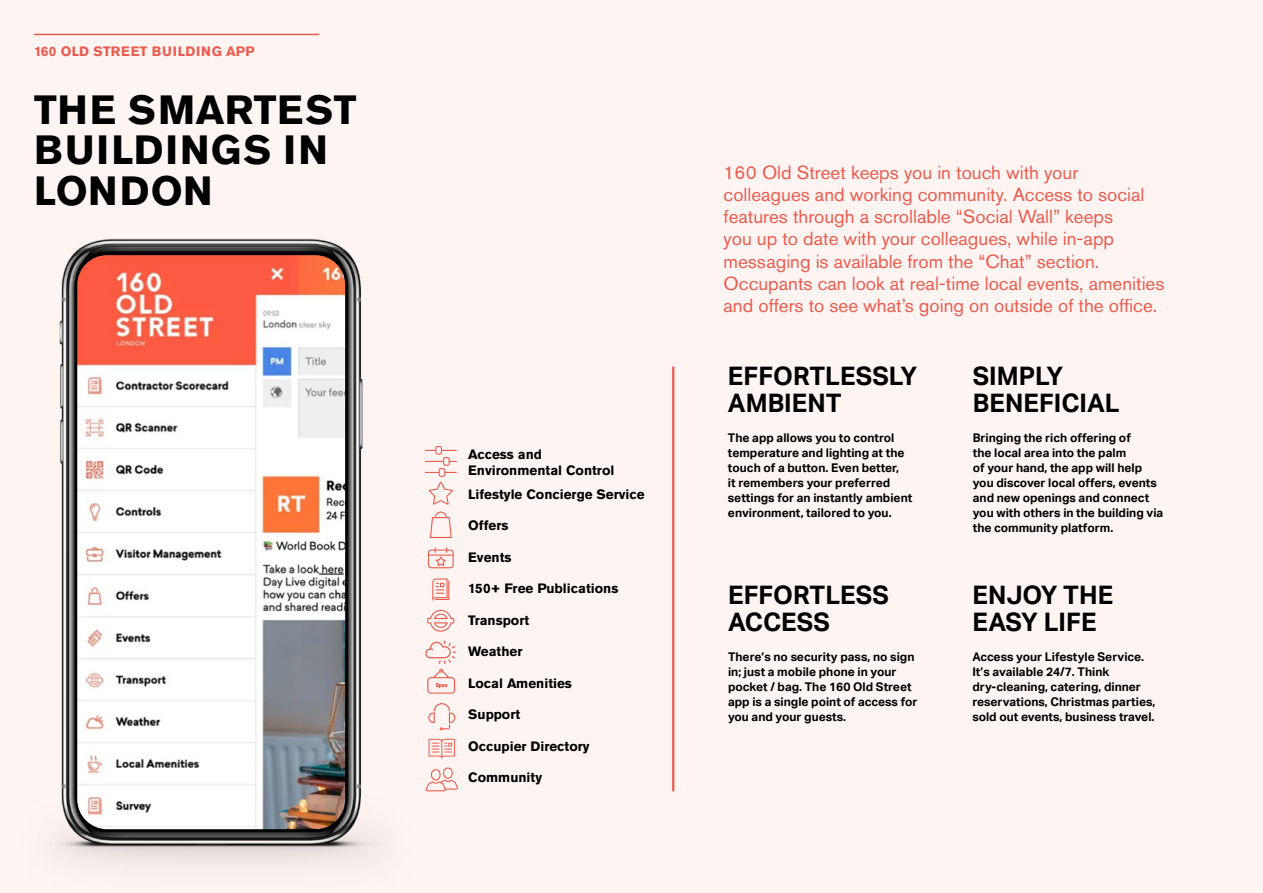
<style>
.page{position:relative;width:1263px;height:893px;background:#fef5f3}
.page>*{position:absolute;margin:0;border:0;box-sizing:border-box;transform-origin:0 0}
.t1{font:700 40.5px/40.5px "Akzidenz Grotesk Pro";letter-spacing:.03em;color:#000}
.t2{font:700 25.5px/27px "Aktiv Grotesk";color:#000}
.t3{font:18.9px/22.2px "Akzidenz Grotesk Pro";color:#eb5b4d}
.t4{font:700 13.5px/16.5px "Akzidenz Grotesk Pro";color:#000}
.t5{font:700 13.5px "Akzidenz Grotesk Pro";letter-spacing:.025em;color:#eb5b4d}
.t6{font:700 12px/15px "Aktiv Grotesk";color:#000}
</style>
<div class="page">
<hr style="left:672px;top:367px;width:2px;height:424px;background:#eb5b4d">
<img style="left:54px;top:238px;width:398px;height:626px">
<svg style="left:425px;top:446px;width:32px;height:59px"></svg>
<svg style="left:430px;top:511px;width:22px;height:27px"></svg>
<svg style="left:428px;top:547px;width:26px;height:21px"></svg>
<svg style="left:432px;top:578px;width:17px;height:23px"></svg>
<svg style="left:427px;top:609px;width:27px;height:23px"></svg>
<svg style="left:425px;top:641px;width:31px;height:53px"></svg>
<svg style="left:429px;top:739px;width:26px;height:20px"></svg>
<svg style="left:426px;top:767px;width:32px;height:24px"></svg>
<svg style="left:428px;top:703px;width:27px;height:27px"></svg>
<hr style="left:34px;top:34px;width:285px;height:1px;background:#eb5b4d">
<img style="left:77px;top:255px;width:268px;height:574px">
<p class="t5" style="left:34px;top:43px;width:222px">160 OLD STREET BUILDING APP</p>
<h1 class="t1" style="left:34px;top:89px;width:324px">THE SMARTEST<br>BUILDINGS IN<br>LONDON</h1>
<p class="t4" style="left:468px;top:446px;width:148px">Access and<br>Environmental Control</p>
<p class="t4" style="left:468px;top:485px;width:178px">Lifestyle Concierge Service</p>
<p class="t4" style="left:468px;top:517px;width:42px">Offers</p>
<p class="t4" style="left:468px;top:548px;width:45px">Events</p>
<p class="t4" style="left:468px;top:580px;width:152px">150+ Free Publications</p>
<p class="t4" style="left:468px;top:611px;width:63px">Transport</p>
<p class="t4" style="left:468px;top:643px;width:56px">Weather</p>
<p class="t4" style="left:468px;top:674px;width:105px">Local Amenities</p>
<p class="t4" style="left:468px;top:706px;width:54px">Support</p>
<p class="t4" style="left:468px;top:737px;width:123px">Occupier Directory</p>
<p class="t4" style="left:468px;top:769px;width:75px">Community</p>
<p class="t3" style="left:723px;top:161px;width:442px">160 Old Street keeps you in touch with your colleagues and working community. Access to social features through a scrollable “Social Wall” keeps<br>you up to date with your colleagues, while in-app messaging is available from the “Chat” section.<br>Occupants can look at real-time local events, amenities and offers to see what’s going on outside of the office.</p>
<h2 class="t2" style="left:728px;top:363px;width:191px">EFFORTLESSLY<br>AMBIENT</h2>
<p class="t6" style="left:728px;top:430px;width:186px">The app allows you to control temperature and lighting at the touch of a button. Even better,<br>it remembers your preferred settings for an instantly ambient environment, tailored to you.</p>
<h2 class="t2" style="left:728px;top:582px;width:162px">EFFORTLESS<br>ACCESS</h2>
<p class="t6" style="left:728px;top:650px;width:191px">There’s no security pass, no sign in; just a mobile phone in your pocket / bag. The 160 Old Street app is a single point of access for you and your guests.</p>
<h2 class="t2" style="left:973px;top:363px;width:148px">SIMPLY<br>BENEFICIAL</h2>
<p class="t6" style="left:973px;top:430px;width:192px">Bringing the rich offering of<br>the local area into the palm<br>of your hand, the app will help you discover local offers, events and new openings and connect you with others in the building via the community platform.</p>
<h2 class="t2" style="left:972px;top:582px;width:142px">ENJOY THE<br>EASY LIFE</h2>
<p class="t6" style="left:972px;top:650px;width:185px">Access your Lifestyle Service.<br>It’s available 24/7. Think dry-cleaning, catering, dinner reservations, Christmas parties, sold out events, business travel.</p>
</div>
